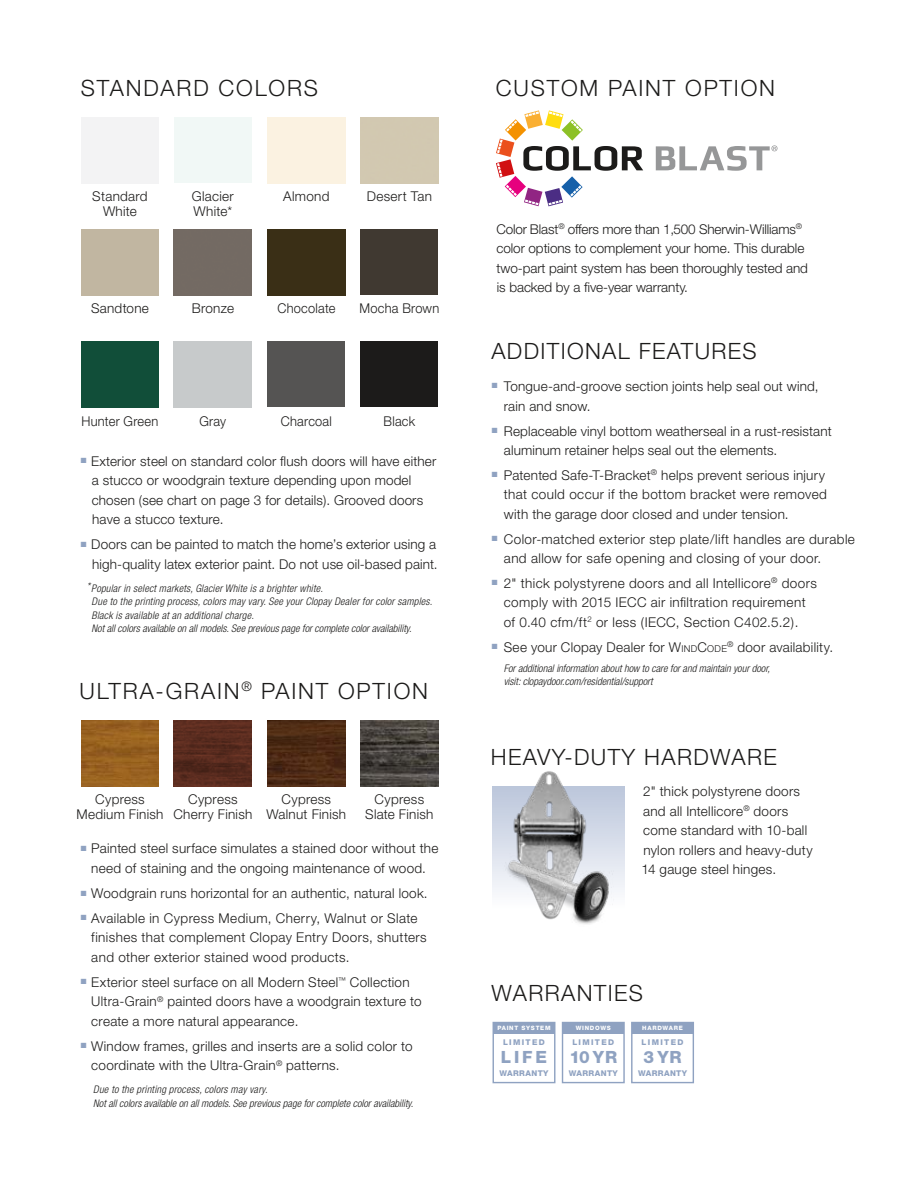
<style>
.page{position:relative;width:918px;height:1188px;background:#fff}
.page>*{position:absolute;margin:0;border:0;box-sizing:border-box;transform-origin:0 0}
.t1{font:300 22.5px "Helvetica Neue";letter-spacing:.08em;color:#1c1b1a}
.t2{font:300 22.5px "Helvetica Neue";letter-spacing:.06em;color:#1c1b1a}
.t3{font:800 16.8px "Helvetica Neue";letter-spacing:.17em;color:#8fa2c1}
.t4{font:300 13.5px/19.5px "Helvetica Neue";letter-spacing:.02em;color:#1c1b1a}
.t5{font:300 13.5px/19.5px "Helvetica Neue";letter-spacing:-.005em;color:#1c1b1a}
.t6{font:300 13.5px "Helvetica Neue";letter-spacing:.02em;color:#1c1b1a;scale:.95 1}
.t7{font:italic 300 condensed 10.5px/13.5px "Helvetica Neue";letter-spacing:.02em;color:#1c1b1a}
.t8{font:italic 300 condensed 10.5px/13.5px "Helvetica Neue";color:#1c1b1a}
.t9{font:800 7.95px "Helvetica Neue";letter-spacing:.05em;color:#8fa2c1}
.t10{font:800 7.95px "Helvetica Neue";letter-spacing:.17em;color:#8fa2c1}
.t11{font:800 6px "Helvetica Neue";letter-spacing:.12em;color:#fff}
.s1{font-size:9.45px}
.s2{font-style:inherit}
</style>
<div class="page">
<div style="left:174px;top:117px;width:78px;height:66px;background:#f1f8f6"></div>
<div style="left:174px;top:229px;width:78px;height:66px;background:#736a63"></div>
<div style="left:267px;top:229px;width:78px;height:66px;background:#3a2f16"></div>
<svg style="left:496px;top:110px;width:147px;height:96px"></svg>
<svg style="left:656px;top:145px;width:122px;height:26px"></svg>
<div style="left:360px;top:229px;width:78px;height:66px;background:#403931"></div>
<div style="left:267px;top:341px;width:78px;height:66px;background:#555453"></div>
<div style="left:360px;top:341px;width:78px;height:66px;background:#1c1b1a"></div>
<div style="left:81px;top:341px;width:78px;height:66px;background:#114e39"></div>
<img style="left:492px;top:771px;width:125px;height:121px">
<img style="left:493px;top:827px;width:132px;height:97px">
<div style="left:631px;top:1022px;width:63px;height:61px;background:#fff;border:1px solid #8fa2c1"></div>
<div style="left:632px;top:1022px;width:61px;height:12px;background:#8fa2c1"></div>
<div style="left:562px;top:1022px;width:63px;height:61px;background:#fff;border:1px solid #8fa2c1"></div>
<div style="left:563px;top:1022px;width:61px;height:12px;background:#8fa2c1"></div>
<div style="left:493px;top:1022px;width:62px;height:61px;background:#fff;border:1px solid #8fa2c1"></div>
<div style="left:493px;top:1022px;width:62px;height:12px;background:#8fa2c1"></div>
<img style="left:174px;top:720px;width:78px;height:66px">
<img style="left:267px;top:720px;width:78px;height:66px">
<img style="left:360px;top:720px;width:78px;height:66px">
<img style="left:81px;top:720px;width:78px;height:66px">
<h1 class="t1" style="left:81px;top:79px;width:239px">STANDARD COLORS</h1>
<h1 class="t1" style="left:496px;top:79px;width:281px">CUSTOM PAINT OPTION</h1>
<p class="t4" style="left:92px;top:190px;width:57px;line-height:15px;text-align:center">Standard<br>White</p>
<p class="t4" style="left:192px;top:190px;width:44px;line-height:15px">Glacier<br>White*</p>
<p class="t4" style="left:283px;top:188px;width:48px">Almond</p>
<p class="t4" style="left:367px;top:188px;width:67px">Desert Tan</p>
<p class="t4" style="left:91px;top:300px;width:59px">Sandtone</p>
<p class="t4" style="left:192px;top:300px;width:44px">Bronze</p>
<p class="t6" style="left:277px;top:304px;width:63px">Chocolate</p>
<p class="t6" style="left:359px;top:304px;width:86px">Mocha Brown</p>
<p class="t6" style="left:81px;top:416px;width:83px">Hunter Green</p>
<p class="t6" style="left:199px;top:416px;width:30px">Gray</p>
<p class="t6" style="left:281px;top:416px;width:55px">Charcoal</p>
<p class="t6" style="left:384px;top:416px;width:35px">Black</p>
<p class="t4" style="left:92px;top:452px;width:346px;text-indent:-11px"><sup>■</sup> Exterior steel on standard color flush doors will have either a stucco or woodgrain texture depending upon model chosen (see chart on page 3 for details). Grooved doors have a stucco texture.</p>
<p class="t4" style="left:81px;top:536px;width:358px;text-align:right"><sup>■</sup> Doors can be painted to match the home’s exterior using a high-quality latex exterior paint. Do not use oil-based paint.</p>
<p class="t7" style="left:92px;top:582px;width:342px;text-indent:-5px">*Popular in select markets, Glacier White is a brighter white.<br>Due to the printing process, colors may vary. See your Clopay Dealer for color samples.<br>Black is available at an additional charge.<br>Not all colors available on all models. See previous page for complete color availability.</p>
<h1 class="t1" style="left:80px;top:683px;width:350px">ULTRA-GRAIN<sup>®</sup> PAINT OPTION</h1>
<p class="t4" style="left:76px;top:793px;width:88px;line-height:15px;text-align:center">Cypress<br>Medium Finish</p>
<p class="t4" style="left:173px;top:793px;width:81px;line-height:15px;text-align:center">Cypress<br>Cherry Finish</p>
<p class="t4" style="left:266px;top:793px;width:81px;line-height:15px;text-align:center">Cypress<br>Walnut Finish</p>
<p class="t4" style="left:365px;top:793px;width:70px;line-height:15px;text-align:center">Cypress<br>Slate Finish</p>
<p class="t4" style="left:81px;top:840px;width:359px;text-align:center"><sup>■</sup> Painted steel surface simulates a stained door without the need of staining and the ongoing maintenance of wood.</p>
<p class="t4" style="left:81px;top:885px;width:348px"><sup>■</sup> Woodgrain runs horizontal for an authentic, natural look.</p>
<p class="t4" style="left:91px;top:909px;width:337px;text-indent:-10px"><sup>■</sup> Available in Cypress Medium, Cherry, Walnut or Slate finishes that complement Clopay Entry Doors, shutters and other exterior stained wood products.</p>
<p class="t4" style="left:91px;top:973px;width:332px;text-indent:-10px"><sup>■</sup> Exterior steel surface on all Modern Steel<sup>™</sup> Collection<br>Ultra-Grain<sup>®</sup> painted doors have a woodgrain texture to create a more natural appearance.</p>
<p class="t4" style="left:91px;top:1037px;width:323px;text-indent:-10px"><sup>■</sup> Window frames, grilles and inserts are a solid color to coordinate with the Ultra-Grain<sup>®</sup> patterns.</p>
<p class="t8" style="left:93px;top:1084px;width:322px">Due to the printing process, colors may vary.<br>Not all colors available on all models. See previous page for complete color availability.</p>
<p class="t5" style="left:496px;top:221px;width:313px">Color Blast<sup>®</sup> offers more than 1,500 Sherwin-Williams<sup>® </sup>color options to complement your home. This durable two-part paint system has been thoroughly tested and is backed by a five-year warranty.</p>
<h1 class="t2" style="left:491px;top:343px;width:267px">ADDITIONAL FEATURES</h1>
<p class="t4" style="left:504px;top:378px;width:316px;text-indent:-12px"><sup>■</sup> Tongue-and-groove section joints help seal out wind, rain and snow.</p>
<p class="t4" style="left:504px;top:422px;width:329px;text-indent:-12px"><sup>■</sup> Replaceable vinyl bottom weatherseal in a rust-resistant aluminum retainer helps seal out the elements.</p>
<p class="t4" style="left:504px;top:467px;width:325px;text-indent:-12px"><sup>■</sup> Patented Safe-T-Bracket<sup>®</sup> helps prevent serious injury that could occur if the bottom bracket were removed with the garage door closed and under tension.</p>
<p class="t4" style="left:504px;top:530px;width:353px;text-indent:-12px"><sup>■</sup> Color-matched exterior step plate/lift handles are durable and allow for safe opening and closing of your door.</p>
<p class="t4" style="left:492px;top:575px;width:327px;text-align:center"><sup>■</sup> 2" thick polystyrene doors and all Intellicore<sup>®</sup> doors comply with 2015 IECC air infiltration requirement<br>of 0.40 cfm/ft<sup>2</sup> or less (IECC, Section C402.5.2).</p>
<p class="t4" style="left:492px;top:638px;width:343px"><sup>■</sup> See your Clopay Dealer for W<span class="s1">IND</span><span class="s2">C</span><span class="s1">ODE</span><sup>®</sup> door availability.</p>
<p class="t8" style="left:504px;top:662px;width:268px">For additional information about how to care for and maintain your door, visit: clopaydoor.com/residential/support</p>
<h1 class="t2" style="left:491px;top:749px;width:287px">HEAVY-DUTY HARDWARE</h1>
<p class="t4" style="left:641px;top:783px;width:173px">2" thick polystyrene doors and all Intellicore<sup>®</sup> doors come standard with 10-ball nylon rollers and heavy-duty<br>14 gauge steel hinges.</p>
<h1 class="t2" style="left:492px;top:985px;width:153px">WARRANTIES</h1>
<p class="t11" style="left:497px;top:1025px;width:55px">PAINT SYSTEM</p>
<p class="t11" style="left:576px;top:1025px;width:37px">WINDOWS</p>
<p class="t11" style="left:642px;top:1025px;width:42px">HARDWARE</p>
<p class="t10" style="left:503px;top:1038px;width:43px">LIMITED</p>
<p class="t10" style="left:572px;top:1038px;width:43px">LIMITED</p>
<p class="t10" style="left:642px;top:1038px;width:43px">LIMITED</p>
<p class="t3" style="left:501px;top:1047px;width:48px">LIFE</p>
<p class="t3" style="left:569px;top:1047px;width:49px">10 YR</p>
<p class="t3" style="left:643px;top:1047px;width:40px">3YR</p>
<p class="t9" style="left:499px;top:1068px;width:51px">WARRANTY</p>
<p class="t9" style="left:569px;top:1068px;width:51px">WARRANTY</p>
<p class="t9" style="left:638px;top:1068px;width:51px">WARRANTY</p>
</div>
